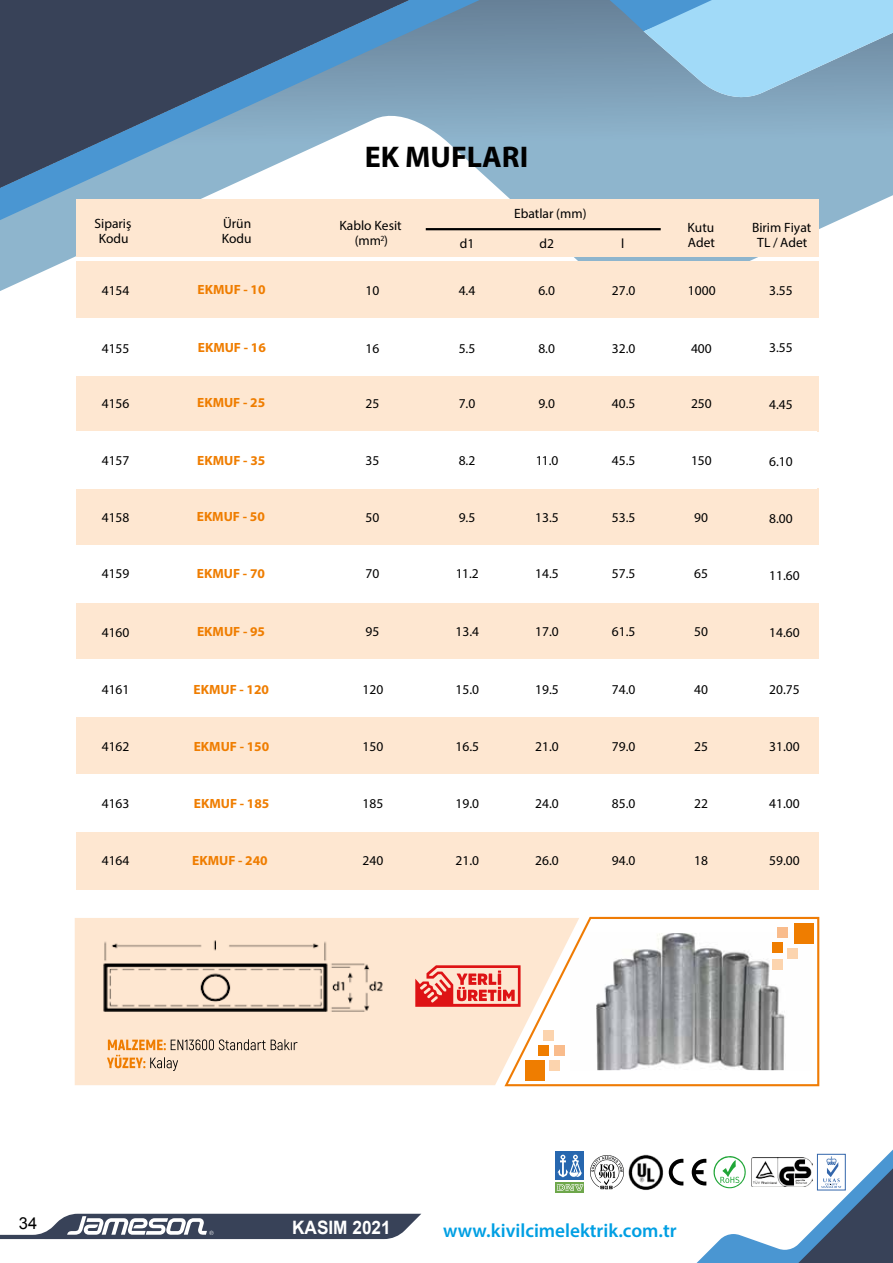
<style>
.page{position:relative;width:893px;height:1263px;background:#fff}
.page>*{position:absolute;margin:0;border:0;box-sizing:border-box;transform-origin:0 0}
.t1{font:700 30px "Myriad Pro";color:#000}
.t2{font:600 19.2px "Myriad Pro";color:#009fe3}
.t3{font:700 18.45px "Arial";color:#fff;scale:.93 1}
.t4{font:16.5px "Arial";color:#000}
.t5{font:13.5px "Archivo Narrow";color:#000}
.t6{font:700 13.5px/15px "Archivo Narrow";color:#000;text-align:center}
.t7{font:700 13.35px "Myriad Pro";color:#ef7d00}
</style>
<div class="page">
<div style="left:556px;top:1182px;width:28px;height:10px;background:#6ea74b"></div>
<div style="left:556px;top:1152px;width:28px;height:28px;background:#2767af"></div>
<svg style="left:557px;top:1155px;width:26px;height:36px"></svg>
<svg style="left:590px;top:1155px;width:34px;height:34px"></svg>
<img style="left:628px;top:1154px;width:36px;height:36px;border-radius:18px">
<svg style="left:0;top:1214px;width:421px;height:25px"></svg>
<svg style="left:0;top:0;width:893px;height:291px"></svg>
<svg style="left:644px;top:0;width:249px;height:100px;background:#92c4e1"></svg>
<svg style="left:242px;top:0;width:195px;height:193px"></svg>
<svg style="left:0;top:0;width:426px;height:189px;background:#647e98"></svg>
<svg style="left:669px;top:1149px;width:224px;height:114px"></svg>
<div style="left:76px;top:261px;width:743px;height:57px;background:#fee7d1"></div>
<div style="left:76px;top:199px;width:743px;height:57px;background:#fee7d1"></div>
<div style="left:76px;top:375px;width:743px;height:57px;background:#fee7d1"></div>
<div style="left:76px;top:602px;width:743px;height:57px;background:#fee7d1"></div>
<div style="left:76px;top:488px;width:743px;height:57px;background:#fee7d1"></div>
<div style="left:76px;top:717px;width:743px;height:57px;background:#fee7d1"></div>
<div style="left:76px;top:832px;width:743px;height:57px;background:#fee7d1"></div>
<div style="left:76px;top:318px;width:743px;height:58px;background:#fff"></div>
<div style="left:74px;top:431px;width:743px;height:57px;background:#fff"></div>
<hr style="left:426px;top:228px;width:235px;height:2px;background:#000">
<div style="left:75px;top:918px;width:428px;height:167px;background:#fee7d1"></div>
<svg style="left:503px;top:916px;width:317px;height:171px"></svg>
<div style="left:794px;top:923px;width:19px;height:21px;background:#ef7d00"></div>
<div style="left:772px;top:943px;width:10px;height:10px;background:#ef7d00"></div>
<div style="left:777px;top:927px;width:10px;height:10px;background:#f9bc8c"></div>
<div style="left:787px;top:948px;width:10px;height:10px;background:#fcd4ae"></div>
<div style="left:772px;top:959px;width:10px;height:10px;background:#fcd4ae"></div>
<div style="left:525px;top:1060px;width:20px;height:21px;background:#ef7d00"></div>
<div style="left:539px;top:1045px;width:10px;height:11px;background:#ef7d00"></div>
<div style="left:554px;top:1045px;width:10px;height:10px;background:#f9bc8c"></div>
<div style="left:549px;top:1060px;width:10px;height:11px;background:#fcd4ae"></div>
<div style="left:544px;top:1030px;width:10px;height:11px;background:#fcd4ae"></div>
<svg style="left:107px;top:1039px;width:190px;height:32px;background:#eaccaf"></svg>
<img style="left:99px;top:937px;width:288px;height:86px">
<svg style="left:415px;top:965px;width:106px;height:42px;background:#ee8075"></svg>
<h1 class="t1" style="left:365px;top:137px;width:165px">EK MUFLARI</h1>
<p class="t6" style="left:95px;top:216px;width:38px">Sipariş<br>Kodu</p>
<p class="t6" style="left:222px;top:215px;width:31px;text-align:left">Ürün<br>Kodu</p>
<p class="t6" style="left:340px;top:218px;width:64px">Kablo Kesit (mm<sup>2</sup>)</p>
<p class="t6" style="left:514px;top:206px;width:74px">Ebatlar (mm)</p>
<p class="t6" style="left:460px;top:235px;width:16px">d1</p>
<p class="t6" style="left:540px;top:235px;width:16px">d2</p>
<p class="t6" style="left:621px;top:235px;width:5px">l</p>
<p class="t6" style="left:688px;top:220px;width:29px;text-align:left">Kutu<br>Adet</p>
<p class="t6" style="left:752px;top:220px;width:61px">Birim Fiyat<br>TL / Adet</p>
<p class="t6" style="left:102px;top:283px;width:29px">4154</p>
<p class="t7" style="left:198px;top:281px;width:70px">EKMUF - 10</p>
<p class="t5" style="left:366px;top:282px;width:15px">10</p>
<p class="t5" style="left:459px;top:282px;width:18px">4.4</p>
<p class="t5" style="left:538px;top:282px;width:18px">6.0</p>
<p class="t5" style="left:612px;top:282px;width:25px">27.0</p>
<p class="t5" style="left:688px;top:282px;width:29px">1000</p>
<p class="t6" style="left:769px;top:283px;width:25px">3.55</p>
<p class="t6" style="left:102px;top:340px;width:29px">4155</p>
<p class="t7" style="left:198px;top:338px;width:70px">EKMUF - 16</p>
<p class="t5" style="left:366px;top:340px;width:15px">16</p>
<p class="t5" style="left:459px;top:340px;width:18px">5.5</p>
<p class="t5" style="left:538px;top:340px;width:18px">8.0</p>
<p class="t5" style="left:612px;top:340px;width:25px">32.0</p>
<p class="t5" style="left:691px;top:340px;width:22px">400</p>
<p class="t6" style="left:769px;top:340px;width:25px">3.55</p>
<p class="t6" style="left:102px;top:396px;width:29px">4156</p>
<p class="t7" style="left:197px;top:394px;width:70px">EKMUF - 25</p>
<p class="t5" style="left:366px;top:395px;width:15px">25</p>
<p class="t5" style="left:459px;top:395px;width:18px">7.0</p>
<p class="t5" style="left:538px;top:395px;width:18px">9.0</p>
<p class="t5" style="left:612px;top:395px;width:25px">40.5</p>
<p class="t5" style="left:691px;top:395px;width:22px">250</p>
<p class="t6" style="left:769px;top:397px;width:25px">4.45</p>
<p class="t6" style="left:102px;top:453px;width:29px">4157</p>
<p class="t7" style="left:197px;top:451px;width:70px">EKMUF - 35</p>
<p class="t5" style="left:366px;top:452px;width:15px">35</p>
<p class="t5" style="left:459px;top:452px;width:18px">8.2</p>
<p class="t5" style="left:536px;top:452px;width:24px">11.0</p>
<p class="t5" style="left:612px;top:452px;width:25px">45.5</p>
<p class="t5" style="left:691px;top:452px;width:22px">150</p>
<p class="t6" style="left:769px;top:454px;width:25px">6.10</p>
<p class="t6" style="left:102px;top:509px;width:29px">4158</p>
<p class="t7" style="left:197px;top:508px;width:70px">EKMUF - 50</p>
<p class="t5" style="left:366px;top:509px;width:15px">50</p>
<p class="t5" style="left:459px;top:509px;width:18px">9.5</p>
<p class="t5" style="left:535px;top:509px;width:25px">13.5</p>
<p class="t5" style="left:612px;top:509px;width:25px">53.5</p>
<p class="t5" style="left:694px;top:509px;width:15px">90</p>
<p class="t6" style="left:769px;top:511px;width:25px">8.00</p>
<p class="t6" style="left:102px;top:566px;width:29px">4159</p>
<p class="t7" style="left:197px;top:564px;width:70px">EKMUF - 70</p>
<p class="t5" style="left:366px;top:565px;width:15px">70</p>
<p class="t5" style="left:456px;top:565px;width:24px">11.2</p>
<p class="t5" style="left:535px;top:565px;width:25px">14.5</p>
<p class="t5" style="left:612px;top:565px;width:25px">57.5</p>
<p class="t5" style="left:694px;top:565px;width:15px">65</p>
<p class="t6" style="left:769px;top:568px;width:32px">11.60</p>
<p class="t6" style="left:102px;top:624px;width:29px">4160</p>
<p class="t7" style="left:197px;top:623px;width:70px">EKMUF - 95</p>
<p class="t5" style="left:366px;top:624px;width:15px">95</p>
<p class="t5" style="left:456px;top:624px;width:25px">13.4</p>
<p class="t5" style="left:535px;top:624px;width:25px">17.0</p>
<p class="t5" style="left:612px;top:624px;width:25px">61.5</p>
<p class="t5" style="left:694px;top:624px;width:15px">50</p>
<p class="t6" style="left:769px;top:625px;width:32px">14.60</p>
<p class="t6" style="left:102px;top:682px;width:29px">4161</p>
<p class="t7" style="left:194px;top:681px;width:77px">EKMUF - 120</p>
<p class="t5" style="left:362px;top:681px;width:22px">120</p>
<p class="t5" style="left:456px;top:681px;width:25px">15.0</p>
<p class="t5" style="left:535px;top:681px;width:25px">19.5</p>
<p class="t5" style="left:612px;top:681px;width:25px">74.0</p>
<p class="t5" style="left:694px;top:681px;width:15px">40</p>
<p class="t6" style="left:769px;top:682px;width:32px">20.75</p>
<p class="t6" style="left:102px;top:739px;width:29px">4162</p>
<p class="t7" style="left:194px;top:738px;width:77px">EKMUF - 150</p>
<p class="t5" style="left:362px;top:738px;width:22px">150</p>
<p class="t5" style="left:456px;top:738px;width:25px">16.5</p>
<p class="t5" style="left:535px;top:738px;width:25px">21.0</p>
<p class="t5" style="left:612px;top:738px;width:25px">79.0</p>
<p class="t5" style="left:694px;top:738px;width:15px">25</p>
<p class="t6" style="left:769px;top:739px;width:32px">31.00</p>
<p class="t6" style="left:102px;top:795px;width:29px">4163</p>
<p class="t7" style="left:194px;top:795px;width:77px">EKMUF - 185</p>
<p class="t5" style="left:362px;top:795px;width:22px">185</p>
<p class="t5" style="left:456px;top:795px;width:25px">19.0</p>
<p class="t5" style="left:535px;top:795px;width:25px">24.0</p>
<p class="t5" style="left:612px;top:795px;width:25px">85.0</p>
<p class="t5" style="left:694px;top:795px;width:15px">22</p>
<p class="t6" style="left:769px;top:796px;width:32px">41.00</p>
<p class="t6" style="left:102px;top:853px;width:29px">4164</p>
<p class="t7" style="left:192px;top:852px;width:77px">EKMUF - 240</p>
<p class="t5" style="left:362px;top:852px;width:22px">240</p>
<p class="t5" style="left:456px;top:852px;width:25px">21.0</p>
<p class="t5" style="left:535px;top:852px;width:25px">26.0</p>
<p class="t5" style="left:612px;top:852px;width:25px">94.0</p>
<p class="t5" style="left:694px;top:852px;width:15px">18</p>
<p class="t6" style="left:769px;top:853px;width:32px">59.00</p>
<p class="t4" style="left:19px;top:1212px;width:20px">34</p>
<h3 class="t3" style="left:292px;top:1215px;width:108px">KASIM 2021</h3>
<h2 class="t2" style="left:443px;top:1218px;width:235px">www.kivilcimelektrik.com.tr</h2>
</div>
